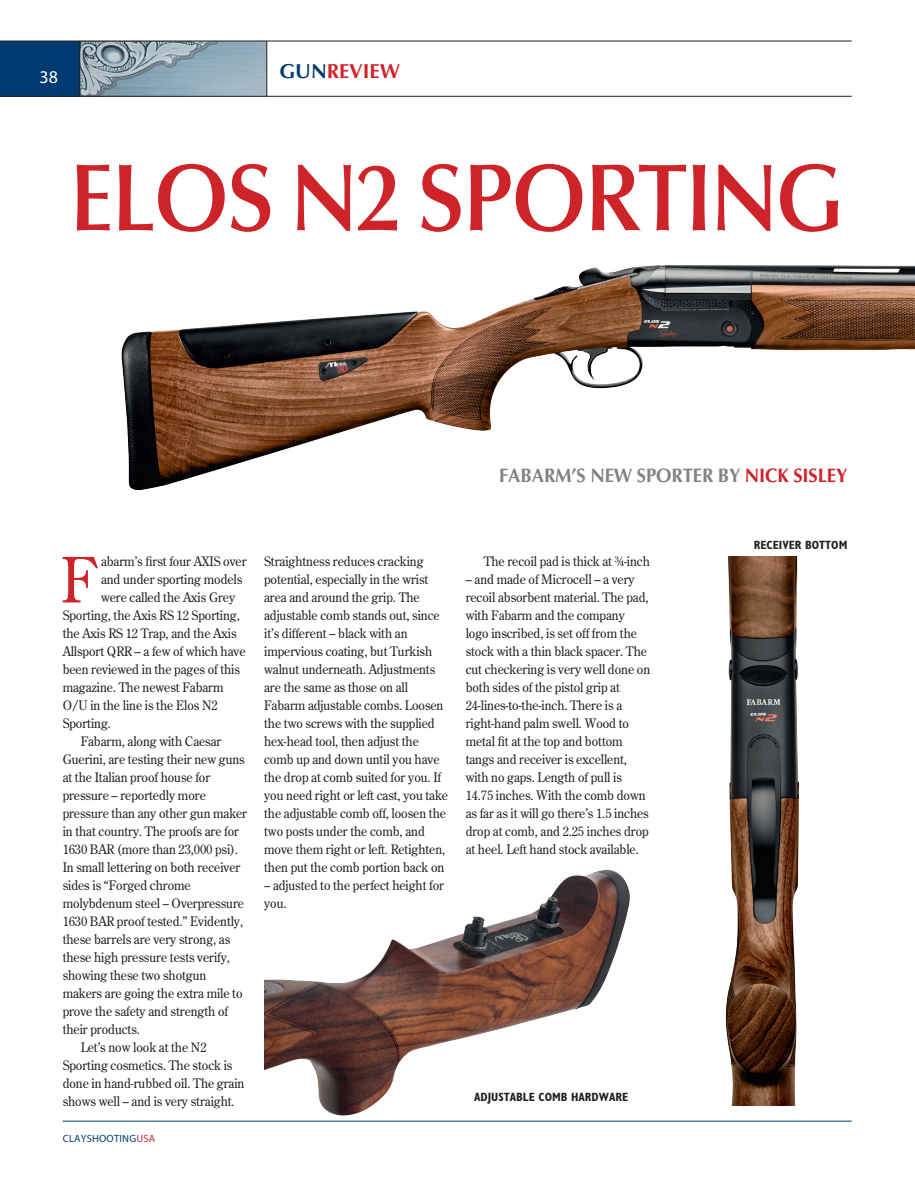
<style>
.page{position:relative;width:915px;height:1198px;background:#fff}
.page>*{position:absolute;margin:0;border:0;box-sizing:border-box;transform-origin:0 0}
.t1{font:600 96px "Optima";letter-spacing:-.03em;color:#cf232a;scale:.93 1}
.t2{font:62.25px "Century Old Style";color:#cf232a;scale:.95 1}
.t3{font:700 20.25px "Optima";color:#cf232a}
.t4{font:700 19.5px "Optima";letter-spacing:-.005em;color:#808285;scale:.95 1}
.t5{font:18px "Myriad Pro";color:#fff}
.t6{font:13.05px/18px "Century Old Style";letter-spacing:-.005em;color:#231f20;scale:.95 1}
.t7{font:700 condensed 12px "Gill Sans";color:#231f20}
.t8{font:10.5px "Myriad Pro";letter-spacing:.02em;color:#003a70}
.s1{color:#003a70}
.s2{color:#cf232a}
</style>
<div class="page">
<img style="left:80px;top:42px;width:186px;height:54px">
<hr style="left:63px;top:1121px;width:789px;height:1px;background:#003a70">
<div style="left:0;top:41px;width:80px;height:55px;background:#003a70"></div>
<hr style="left:0;top:41px;width:852px;height:1px;background:#231f20">
<hr style="left:0;top:96px;width:852px;height:1px;background:#231f20">
<hr style="left:266px;top:41px;width:1px;height:55px;background:#231f20">
<hr style="left:79px;top:41px;width:1px;height:55px;background:#231f20">
<img style="left:121px;top:265px;width:794px;height:225px">
<img style="left:264px;top:869px;width:386px;height:253px">
<img style="left:725px;top:556px;width:75px;height:550px">
<h3 class="t5" style="left:40px;top:66px;width:20px">38</h3>
<h3 class="t3" style="left:280px;top:60px;width:122px"><span class="s1">GUN</span>REVIEW</h3>
<h1 class="t1" style="left:69px;top:142px;width:835px">ELOS N2 SPORTING</h1>
<h3 class="t4" style="left:499px;top:464px;width:368px">FABARM’S NEW SPORTER BY <span class="s2">NICK SISLEY</span></h3>
<p class="t7" style="left:754px;top:538px;width:95px">RECEIVER BOTTOM</p>
<h2 class="t2" style="left:61px;top:540px;width:39px">F</h2>
<p class="t6" style="left:101px;top:552px;width:155px">abarm’s first four AXIS over</p>
<p class="t6" style="left:101px;top:570px;width:150px">and under sporting models</p>
<p class="t6" style="left:101px;top:588px;width:143px">were called the Axis Grey</p>
<p class="t6" style="left:63px;top:606px;width:188px">Sporting, the Axis RS 12 Sporting,</p>
<p class="t6" style="left:63px;top:624px;width:185px">the Axis RS 12 Trap, and the Axis</p>
<p class="t6" style="left:63px;top:642px;width:194px">Allsport QRR – a few of which have</p>
<p class="t6" style="left:63px;top:660px;width:188px">been reviewed in the pages of this</p>
<p class="t6" style="left:63px;top:678px;width:171px">magazine. The newest Fabarm</p>
<p class="t6" style="left:63px;top:696px;width:165px">O/U in the line is the Elos N2</p>
<p class="t6" style="left:63px;top:714px;width:52px">Sporting.</p>
<p class="t6" style="left:81px;top:732px;width:150px">Fabarm, along with Caesar</p>
<p class="t6" style="left:63px;top:750px;width:193px">Guerini, are testing their new guns</p>
<p class="t6" style="left:63px;top:768px;width:157px">at the Italian proof house for</p>
<p class="t6" style="left:63px;top:786px;width:152px">pressure – reportedly more</p>
<p class="t6" style="left:63px;top:804px;width:196px">pressure than any other gun maker</p>
<p class="t6" style="left:63px;top:822px;width:187px">in that country. The proofs are for</p>
<p class="t6" style="left:63px;top:840px;width:186px">1630 BAR (more than 23,000 psi).</p>
<p class="t6" style="left:63px;top:858px;width:189px">In small lettering on both receiver</p>
<p class="t6" style="left:63px;top:876px;width:136px">sides is “Forged chrome</p>
<p class="t6" style="left:63px;top:894px;width:192px">molybdenum steel – Overpressure</p>
<p class="t6" style="left:63px;top:912px;width:192px">1630 BAR proof tested.” Evidently,</p>
<p class="t6" style="left:63px;top:930px;width:178px">these barrels are very strong, as</p>
<p class="t6" style="left:63px;top:948px;width:178px">these high pressure tests verify,</p>
<p class="t6" style="left:63px;top:966px;width:153px">showing these two shotgun</p>
<p class="t6" style="left:63px;top:984px;width:191px">makers are going the extra mile to</p>
<p class="t6" style="left:63px;top:1002px;width:176px">prove the safety and strength of</p>
<p class="t6" style="left:63px;top:1020px;width:83px">their products.</p>
<p class="t6" style="left:81px;top:1038px;width:134px">Let’s now look at the N2</p>
<p class="t6" style="left:63px;top:1056px;width:180px">Sporting cosmetics. The stock is</p>
<p class="t6" style="left:63px;top:1074px;width:193px">done in hand-rubbed oil. The grain</p>
<p class="t6" style="left:63px;top:1092px;width:183px">shows well – and is very straight.</p>
<p class="t8" style="left:63px;top:1132px;width:94px">CLAYSHOOTING<span class="s2">USA</span></p>
<p class="t6" style="left:264px;top:552px;width:195px">Straightness reduces cracking potential, especially in the wrist area and around the grip. The adjustable comb stands out, since it’s different – black with an impervious coating, but Turkish walnut underneath. Adjustments are the same as those on all<br>Fabarm adjustable combs. Loosen the two screws with the supplied hex-head tool, then adjust the comb up and down until you have the drop at comb suited for you. If you need right or left cast, you take the adjustable comb off, loosen the two posts under the comb, and move them right or left. Retighten, then put the comb portion back on</p>
<p class="t6" style="left:264px;top:876px;width:191px">– adjusted to the perfect height for you.</p>
<p class="t6" style="left:484px;top:552px;width:176px">The recoil pad is thick at ¾-inch</p>
<p class="t6" style="left:466px;top:570px;width:196px">– and made of Microcell – a very recoil absorbent material. The pad, with Fabarm and the company logo inscribed, is set off from the stock with a thin black spacer. The cut checkering is very well done on both sides of the pistol grip at<br>24-lines-to-the-inch. There is a right-hand palm swell. Wood to metal fit at the top and bottom tangs and receiver is excellent, with no gaps. Length of pull is<br>14.75 inches. With the comb down as far as it will go there’s 1.5 inches drop at comb, and 2.25 inches drop at heel. Left hand stock available.</p>
<p class="t7" style="left:474px;top:1090px;width:155px">ADJUSTABLE COMB HARDWARE</p>
</div>
